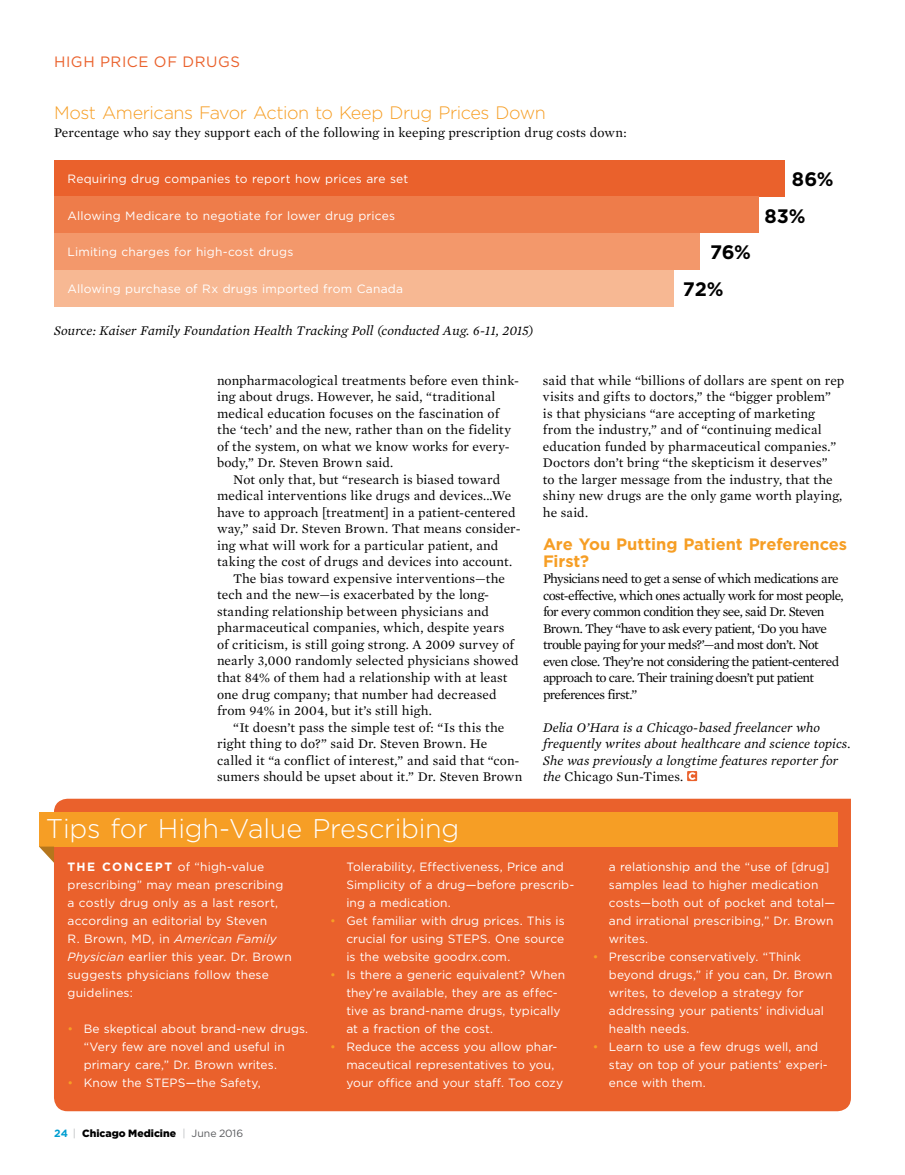
<style>
.page{position:relative;width:905px;height:1175px;background:#fff}
.page>*{position:absolute;margin:0;border:0;box-sizing:border-box;transform-origin:0 0}
.t1{font:300 27px "Gotham";letter-spacing:-.01em;color:#fff}
.t2{font:700 19.5px/36.6px "Gotham";color:#000}
.t3{font:300 18px "Gotham";letter-spacing:-.025em;color:#f69e25}
.t4{font:700 16.5px/16.5px "Gotham";letter-spacing:-.005em;color:#f69e25}
.t5{font:15px "Gotham";letter-spacing:.04em;color:#ea612c}
.t6{font:13.5px/16.5px "Mercury Text G1";color:#000}
.t7{font:13.5px/16.5px "Mercury Text G1";letter-spacing:-.045em;color:#000}
.t8{font:italic 13.5px/16.5px "Mercury Text G1";letter-spacing:.005em;color:#000}
.t9{font:12px/18px "Gotham";letter-spacing:.005em;color:#fff}
.t10{font:900 10.5px "Gotham";color:#000}
.s1{font-style:normal}
.s2{font-weight:700}
.s3{font-style:italic}
.s4{color:#f69e25}
.s5{font-weight:700;color:#009ed1}
.s6{font-weight:400;color:#babcbf}
.s7{font-weight:400;color:#5a5b5e}
</style>
<div class="page">
<svg style="left:687px;top:771px;width:10px;height:10px"></svg>
<div style="left:54px;top:798px;width:796px;height:313px;background:#ea612c"></div>
<div style="left:39px;top:812px;width:798px;height:34px;background:#f69e25"></div>
<svg style="left:39px;top:846px;width:15px;height:16px"></svg>
<div style="left:54px;top:160px;width:730px;height:37px;background:#ea612c"></div>
<div style="left:54px;top:197px;width:704px;height:36px;background:#ee7c4a"></div>
<div style="left:54px;top:233px;width:645px;height:37px;background:#f3986b"></div>
<div style="left:54px;top:270px;width:619px;height:36px;background:#f7b893"></div>
<p class="t5" style="left:54px;top:52px;width:187px">HIGH PRICE OF DRUGS</p>
<h3 class="t3" style="left:54px;top:101px;width:493px">Most Americans Favor Action to Keep Drug Prices Down</h3>
<p class="t6" style="left:54px;top:124px;width:574px">Percentage who say they support each of the following in keeping prescription drug costs down:</p>
<p class="t9" style="left:68px;top:169px;width:342px">Requiring drug companies to report how prices are set</p>
<p class="t9" style="left:68px;top:206px;width:329px">Allowing Medicare to negotiate for lower drug prices</p>
<p class="t9" style="left:68px;top:243px;width:227px">Limiting charges for high-cost drugs</p>
<p class="t9" style="left:68px;top:279px;width:337px">Allowing purchase of Rx drugs imported from Canada</p>
<p class="t8" style="left:54px;top:322px;width:481px">Source: Kaiser Family Foundation Health Tracking Poll (conducted Aug. 6-11, 2015)</p>
<h2 class="t2" style="left:682px;top:234px;width:70px;text-indent:27px">76%<br>72%</h2>
<h2 class="t2" style="left:764px;top:161px;width:71px;text-indent:27px">86%<br>83%</h2>
<p class="t6" style="left:217px;top:371px;width:303px">nonpharmacological treatments before even think&shy;ing about drugs. However, he said, “traditional medical education focuses on the fascination of the ‘tech’ and the new, rather than on the fidelity of the system, on what we know works for every&shy;body,” Dr. Steven Brown said.</p>
<p class="t6" style="left:233px;top:470px;width:268px">Not only that, but “research is biased toward</p>
<p class="t6" style="left:217px;top:487px;width:296px">medical interventions like drugs and devices...We</p>
<p class="t6" style="left:217px;top:503px;width:300px">have to approach [treatment] in a patient-centered</p>
<p class="t6" style="left:217px;top:520px;width:305px">way,” said Dr. Steven Brown. That means consider-</p>
<p class="t6" style="left:217px;top:536px;width:283px">ing what will work for a particular patient, and</p>
<p class="t6" style="left:217px;top:553px;width:296px">taking the cost of drugs and devices into account.</p>
<p class="t6" style="left:233px;top:569px;width:273px">The bias toward expensive interventions—the</p>
<p class="t6" style="left:217px;top:586px;width:273px">tech and the new—is exacerbated by the long-</p>
<p class="t6" style="left:217px;top:602px;width:273px">standing relationship between physicians and</p>
<p class="t6" style="left:217px;top:619px;width:289px">pharmaceutical companies, which, despite years</p>
<p class="t6" style="left:217px;top:635px;width:298px">of criticism, is still going strong. A 2009 survey of</p>
<p class="t6" style="left:217px;top:652px;width:303px">nearly 3,000 randomly selected physicians showed</p>
<p class="t6" style="left:217px;top:668px;width:292px">that 84% of them had a relationship with at least</p>
<p class="t6" style="left:217px;top:685px;width:281px">one drug company; that number had decreased</p>
<p class="t6" style="left:217px;top:701px;width:216px">from 94% in 2004, but it’s still high.</p>
<p class="t6" style="left:233px;top:718px;width:273px">“It doesn’t pass the simple test of: “Is this the</p>
<p class="t6" style="left:217px;top:734px;width:272px">right thing to do?” said Dr. Steven Brown. He</p>
<p class="t6" style="left:217px;top:751px;width:304px">called it “a conflict of interest,” and said that “con-</p>
<p class="t6" style="left:217px;top:767px;width:307px">sumers should be upset about it.” Dr. Steven Brown</p>
<h1 class="t1" style="left:46px;top:811px;width:415px">Tips for High-Value Prescribing</h1>
<p class="t6" style="left:543px;top:371px;width:303px">said that while “billions of dollars are spent on rep visits and gifts to doctors,” the “bigger problem”<br>is that physicians “are accepting of marketing from the industry,” and of “continuing medical education funded by pharmaceutical companies.” Doctors don’t bring “the skepticism it deserves”<br>to the larger message from the industry, that the shiny new drugs are the only game worth playing, he said.</p>
<p class="t4" style="left:543px;top:536px;width:306px">Are You Putting Patient Preferences<br>First?</p>
<p class="t7" style="left:543px;top:569px;width:302px">Physicians need to get a sense of which medications are cost-effective, which ones actually work for most people, for every common condition they see, said Dr. Steven Brown. They “have to ask every patient, ‘Do you have trouble paying for your meds?’—and most don’t. Not even close. They’re not considering the patient-centered approach to care. Their training doesn’t put patient preferences first.”</p>
<p class="t8" style="left:543px;top:718px;width:309px">Delia O’Hara is a Chicago-based freelancer who frequently writes about healthcare and science topics.<br>She was previously a longtime features reporter for the <span class="s1">Chicago Sun-Times.</span></p>
<p class="t9" style="left:67px;top:857px;width:226px"><span class="s2">THE CONCEPT</span> of “high-value prescribing” may mean prescribing a costly drug only as a last resort, according an editorial by Steven<br>R. Brown, MD, in <span class="s3">American Family<br>Physician</span> earlier this year. Dr. Brown suggests physicians follow these guidelines:</p>
<p class="t9" style="left:84px;top:1019px;width:226px;text-indent:-16px"><span class="s4">•</span> Be skeptical about brand-new drugs. “Very few are novel and useful in primary care,” Dr. Brown writes.</p>
<p class="t9" style="left:67px;top:1073px;width:195px"><span class="s4">•</span> Know the STEPS—the Safety,</p>
<p class="t10" style="left:54px;top:1126px;width:191px"><span class="s5">24</span> <span class="s6">|</span> Chicago Medicine <span class="s6">|</span> <span class="s7">June 2016</span></p>
<p class="t9" style="left:346px;top:857px;width:229px">Tolerability, Effectiveness, Price and<br>Simplicity of a drug—before prescrib&shy;ing a medication.</p>
<p class="t9" style="left:346px;top:911px;width:220px;text-align:justify;text-indent:-16px"><span class="s4">•</span> Get familiar with drug prices. This is crucial for using STEPS. One source is the website goodrx.com.</p>
<p class="t9" style="left:346px;top:965px;width:220px;text-indent:-16px"><span class="s4">•</span> Is there a generic equivalent? When they’re available, they are as effec&shy;tive as brand-name drugs, typically at a fraction of the cost.</p>
<p class="t9" style="left:346px;top:1037px;width:218px;text-indent:-16px"><span class="s4">•</span> Reduce the access you allow phar&shy;maceutical representatives to you, your office and your staff. Too cozy</p>
<p class="t9" style="left:609px;top:857px;width:228px">a relationship and the “use of [drug] samples lead to higher medication costs—both out of pocket and total— and irrational prescribing,” Dr. Brown writes.</p>
<p class="t9" style="left:609px;top:947px;width:225px;text-indent:-16px"><span class="s4">•</span> Prescribe conservatively. “Think beyond drugs,” if you can, Dr. Brown writes, to develop a strategy for addressing your patients’ individual health needs.</p>
<p class="t9" style="left:609px;top:1037px;width:220px;text-indent:-16px"><span class="s4">•</span> Learn to use a few drugs well, and stay on top of your patients’ experi&shy;ence with them.</p>
</div>
